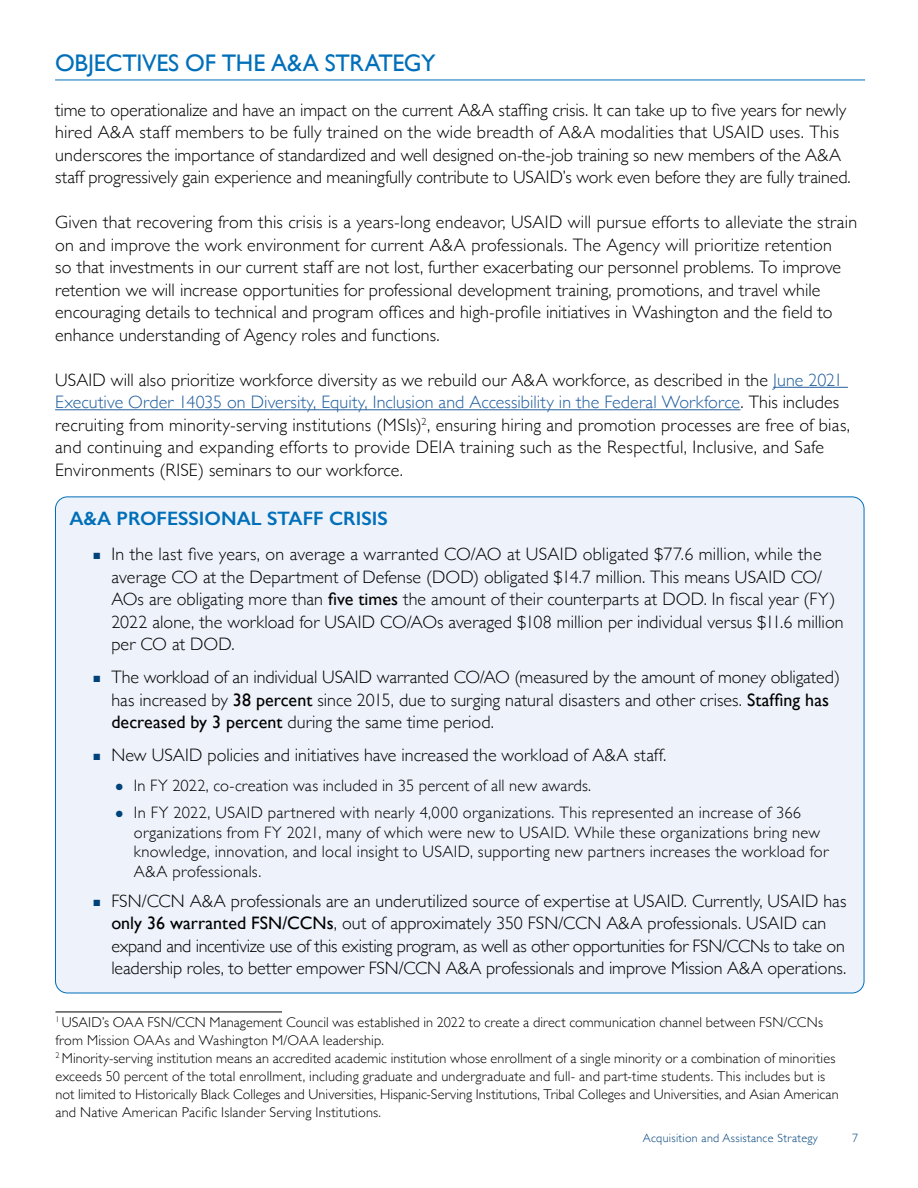
<style>
.page{position:relative;width:918px;height:1188px;background:#fff}
.page>*{position:absolute;margin:0;border:0;box-sizing:border-box;transform-origin:0 0}
.t1{font:24px "Gill Sans";letter-spacing:-.01em;color:#006fb9}
.t2{font:600 19.5px "Gill Sans";color:#006fb9}
.t3{font:300 18px/22.5px "Gill Sans";letter-spacing:.005em;color:#000}
.t4{font:300 16.5px/19.5px "Gill Sans";letter-spacing:.015em;color:#000}
.t5{font:300 14.25px/18px "Gill Sans";letter-spacing:.01em;color:#000}
.t6{font:300 12px "Gill Sans";letter-spacing:.025em;color:#00437b}
.t7{font:300 8.25px "Gill Sans";color:#000}
.s1{color:#215e9e}
.s2{color:#00437b}
.s3{font-weight:400}
.s4{font-size:14.25px}
</style>
<div class="page">
<hr style="left:56px;top:1012px;width:226px;height:1px;background:#000">
<hr style="left:55px;top:409px;width:686px;height:1px;background:#215e9e">
<hr style="left:55px;top:80px;width:810px;height:1px;background:#006fb9">
<hr style="left:773px;top:387px;width:75px;height:1px;background:#215e9e">
<div style="left:56px;top:497px;width:808px;height:496px;background:#eef2fa;border-radius:12px"></div>
<h1 class="t1" style="left:55px;top:48px;width:382px">OBJECTIVES OF THE A&amp;A STRATEGY</h1>
<p class="t3" style="left:55px;top:98px;width:797px">time to operationalize and have an impact on the current A&amp;A staffing crisis. It can take up to five years for newly hired A&amp;A staff members to be fully trained on the wide breadth of A&amp;A modalities that USAID uses. This underscores the importance of standardized and well designed on-the-job training so new members of the A&amp;A staff progressively gain experience and meaningfully contribute to USAID’s work even before they are fully trained.</p>
<p class="t3" style="left:55px;top:210px;width:804px">Given that recovering from this crisis is a years-long endeavor, USAID will pursue efforts to alleviate the strain on and improve the work environment for current A&amp;A professionals. The Agency will prioritize retention<br>so that investments in our current staff are not lost, further exacerbating our personnel problems. To improve retention we will increase opportunities for professional development training, promotions, and travel while encouraging details to technical and program offices and high-profile initiatives in Washington and the field to</p>
<p class="t3" style="left:55px;top:323px;width:386px">enhance understanding of Agency roles and functions.</p>
<p class="t3" style="left:55px;top:368px;width:797px">USAID will also prioritize workforce diversity as we rebuild our A&amp;A workforce, as described in the <span class="s1">June 2021<br>Executive Order 14035 on Diversity, Equity, Inclusion and Accessibility in the Federal Workforce</span>. This includes recruiting from minority-serving institutions (MSIs)<sup>2</sup>, ensuring hiring and promotion processes are free of bias, and continuing and expanding efforts to provide DEIA training such as the Respectful, Inclusive, and Safe Environments (RISE) seminars to our workforce.</p>
<p class="t2" style="left:69px;top:507px;width:320px">A&amp;A PROFESSIONAL STAFF CRISIS</p>
<p class="t3" style="left:111px;top:542px;width:734px;text-indent:-18px"><span class="s2">■</span> In the last five years, on average a warranted CO/AO at USAID obligated $77.6 million, while the average CO at the Department of Defense (DOD) obligated $14.7 million. This means USAID CO/ AOs are obligating more than <span class="s3">five times</span> the amount of their counterparts at DOD. In fiscal year (FY)<br>2022 alone, the workload for USAID CO/AOs averaged $108 million per individual versus $11.6 million per CO at DOD.</p>
<p class="t3" style="left:111px;top:665px;width:730px;text-indent:-18px"><span class="s2">■</span> The workload of an individual USAID warranted CO/AO (measured by the amount of money obligated) has increased by <span class="s3">38 percent</span> since 2015, due to surging natural disasters and other crises. <span class="s3">Staffing has decreased by 3 percent</span> during the same time period.</p>
<p class="t3" style="left:93px;top:743px;width:574px"><span class="s2">■</span> New USAID policies and initiatives have increased the workload of A&amp;A staff.</p>
<p class="t4" style="left:116px;top:775px;width:477px"><span class="s2">●</span> In FY 2022, co-creation was included in 35 percent of all new awards.</p>
<p class="t4" style="left:134px;top:802px;width:696px;text-indent:-18px"><span class="s2">●</span> In FY 2022, USAID partnered with nearly 4,000 organizations. This represented an increase of 366 organizations from FY 2021, many of which were new to USAID. While these organizations bring new knowledge, innovation, and local insight to USAID, supporting new partners increases the workload for A&amp;A professionals.</p>
<p class="t3" style="left:111px;top:889px;width:737px;text-indent:-18px"><span class="s2">■</span> FSN/CCN A&amp;A professionals are an underutilized source of expertise at USAID. Currently, USAID has <span class="s3">only 36 warranted FSN/CCNs</span>, out of approximately 350 FSN/CCN A&amp;A professionals. USAID can expand and incentivize use of this existing program, as well as other opportunities for FSN/CCNs to take on leadership roles, to better empower FSN/CCN A&amp;A professionals and improve Mission A&amp;A operations.</p>
<p class="t5" style="left:56px;top:1013px;width:769px"><sup>1</sup> USAID’s OAA FSN/CCN Management Council was established in 2022 to create a direct communication channel between FSN/CCNs</p>
<p class="t5" style="left:55px;top:1031px;width:330px">from Mission OAAs and Washington M/OAA leadership.</p>
<p class="t7" style="left:56px;top:1049px;width:19px">2 <span class="s4">M</span></p>
<p class="t5" style="left:55px;top:1049px;width:785px;text-indent:18px">inority-serving institution means an accredited academic institution whose enrollment of a single minority or a combination of minorities exceeds 50 percent of the total enrollment, including graduate and undergraduate and full- and part-time students. This includes but is not limited to Historically Black Colleges and Universities, Hispanic-Serving Institutions, Tribal Colleges and Universities, and Asian American and Native American Pacific Islander Serving Institutions.</p>
<p class="t6" style="left:643px;top:1129px;width:177px">Acquisition and Assistance Strategy</p>
<p class="t6" style="left:852px;top:1129px;width:7px">7</p>
</div>
